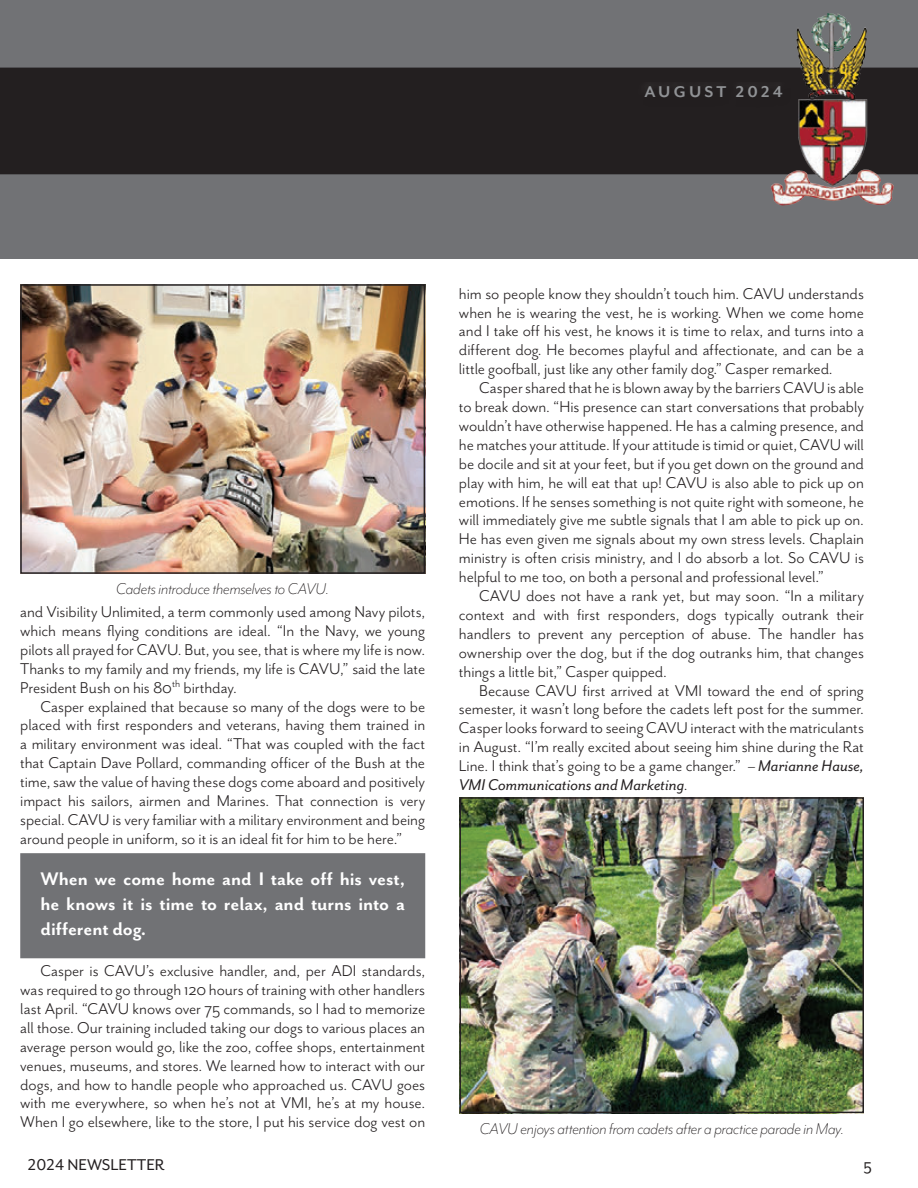
<style>
.page{position:relative;width:918px;height:1188px;background:#fff}
.page>*{position:absolute;margin:0;border:0;box-sizing:border-box;transform-origin:0 0}
.Main_text{font:700 21px/25.2px "Mr Eaves San OT";letter-spacing:-.005em;color:#fff;text-align:justify}
.Main_text-2{font:18px/18.9px "Mr Eaves San OT";letter-spacing:-.005em;color:#231f20;text-align:justify}
.t1{font:italic 300 18px "Mr Eaves Mod OT";letter-spacing:-.01em;color:#231f20}
.t2{font:18px "Mr Eaves San OT";color:#231f20}
.t3{font:700 18px "Mr Eaves Mod OT";letter-spacing:.18em;color:#919396}
.s1{font-style:italic}
</style>
<div class="page">
<div style="left:0;top:0;width:918px;height:259px;background:#717275"></div>
<div style="left:0;top:68px;width:918px;height:106px;background:#231f20"></div>
<img style="left:765px;top:14px;width:134px;height:191px">
<div style="left:635px;top:82px;width:152px;height:19px;background:#272324"></div>
<div style="left:639px;top:84px;width:152px;height:24px;background:#231f20"></div>
<img style="left:23px;top:287px;width:399px;height:284px">
<div style="left:20px;top:284px;width:405px;height:290px;border:2px solid #231f20"></div>
<img style="left:462px;top:800px;width:399px;height:310px">
<div style="left:459px;top:797px;width:405px;height:316px;border:2px solid #231f20"></div>
<div style="left:20px;top:853px;width:405px;height:105px;background:#717275;border:2px solid #717275"></div>
<p class="t3" style="left:644px;top:82px;width:140px">AUGUST 2024</p>
<p class="t1" style="left:116px;top:579px;width:215px">Cadets introduce themselves to CAVU.</p>
<p class="Main_text-2" style="left:20px;top:603px;width:407px">and Visibility Unlimited, a term commonly used among Navy pilots, which means flying conditions are ideal. “In the Navy, we young pilots all prayed for CAVU. But, you see, that is where my life is now.<br>Thanks to my family and my friends, my life is CAVU,” said the late President Bush on his 80<sup>th</sup> birthday.</p>
<p class="Main_text-2" style="left:20px;top:697px;width:407px;text-indent:20px">Casper explained that because so many of the dogs were to be placed with first responders and veterans, having them trained in a military environment was ideal. “That was coupled with the fact that Captain Dave Pollard, commanding officer of the Bush at the time, saw the value of having these dogs come aboard and positively impact his sailors, airmen and Marines. That connection is very special. CAVU is very familiar with a military environment and being around people in uniform, so it is an ideal fit for him to be here.”</p>
<p class="Main_text" style="left:40px;top:866px;width:366px">When we come home and I take off his vest, he knows it is time to relax, and turns into a different dog.</p>
<p class="Main_text-2" style="left:20px;top:962px;width:407px;text-indent:20px">Casper is CAVU’s exclusive handler, and, per ADI standards, was required to go through 120 hours of training with other handlers last April. “CAVU knows over 75 commands, so I had to memorize all those. Our training included taking our dogs to various places an average person would go, like the zoo, coffee shops, entertainment venues, museums, and stores. We learned how to interact with our dogs, and how to handle people who approached us. CAVU goes with me everywhere, so when he’s not at VMI, he’s at my house.<br>When I go elsewhere, like to the store, I put his service dog vest on</p>
<p class="Main_text-2" style="left:459px;top:284px;width:407px">him so people know they shouldn’t touch him. CAVU understands when he is wearing the vest, he is working. When we come home and I take off his vest, he knows it is time to relax, and turns into a different dog. He becomes playful and affectionate, and can be a little goofball, just like any other family dog.” Casper remarked.</p>
<p class="Main_text-2" style="left:459px;top:379px;width:407px;text-indent:20px">Casper shared that he is blown away by the barriers CAVU is able to break down. “His presence can start conversations that probably wouldn’t have otherwise happened. He has a calming presence, and he matches your attitude. If your attitude is timid or quiet, CAVU will be docile and sit at your feet, but if you get down on the ground and play with him, he will eat that up! CAVU is also able to pick up on emotions. If he senses something is not quite right with someone, he will immediately give me subtle signals that I am able to pick up on.<br>He has even given me signals about my own stress levels. Chaplain ministry is often crisis ministry, and I do absorb a lot. So CAVU is helpful to me too, on both a personal and professional level.”</p>
<p class="Main_text-2" style="left:459px;top:586px;width:407px;text-indent:20px">CAVU does not have a rank yet, but may soon. “In a military context and with first responders, dogs typically outrank their handlers to prevent any perception of abuse. The handler has ownership over the dog, but if the dog outranks him, that changes things a little bit,” Casper quipped.</p>
<p class="Main_text-2" style="left:459px;top:681px;width:407px;text-indent:20px">Because CAVU first arrived at VMI toward the end of spring semester, it wasn’t long before the cadets left post for the summer.<br>Casper looks forward to seeing CAVU interact with the matriculants in August. “I’m really excited about seeing him shine during the Rat Line. I think that’s going to be a game changer.” – <span class="s1">Marianne Hause, VMI Communications and Marketing</span>.</p>
<p class="t1" style="left:480px;top:1119px;width:366px">CAVU enjoys attention from cadets after a practice parade in May.</p>
<p class="t2" style="left:27px;top:1154px;width:139px">2024 NEWSLETTER</p>
<p class="t2" style="left:864px;top:1154px;width:10px">5</p>
</div>
